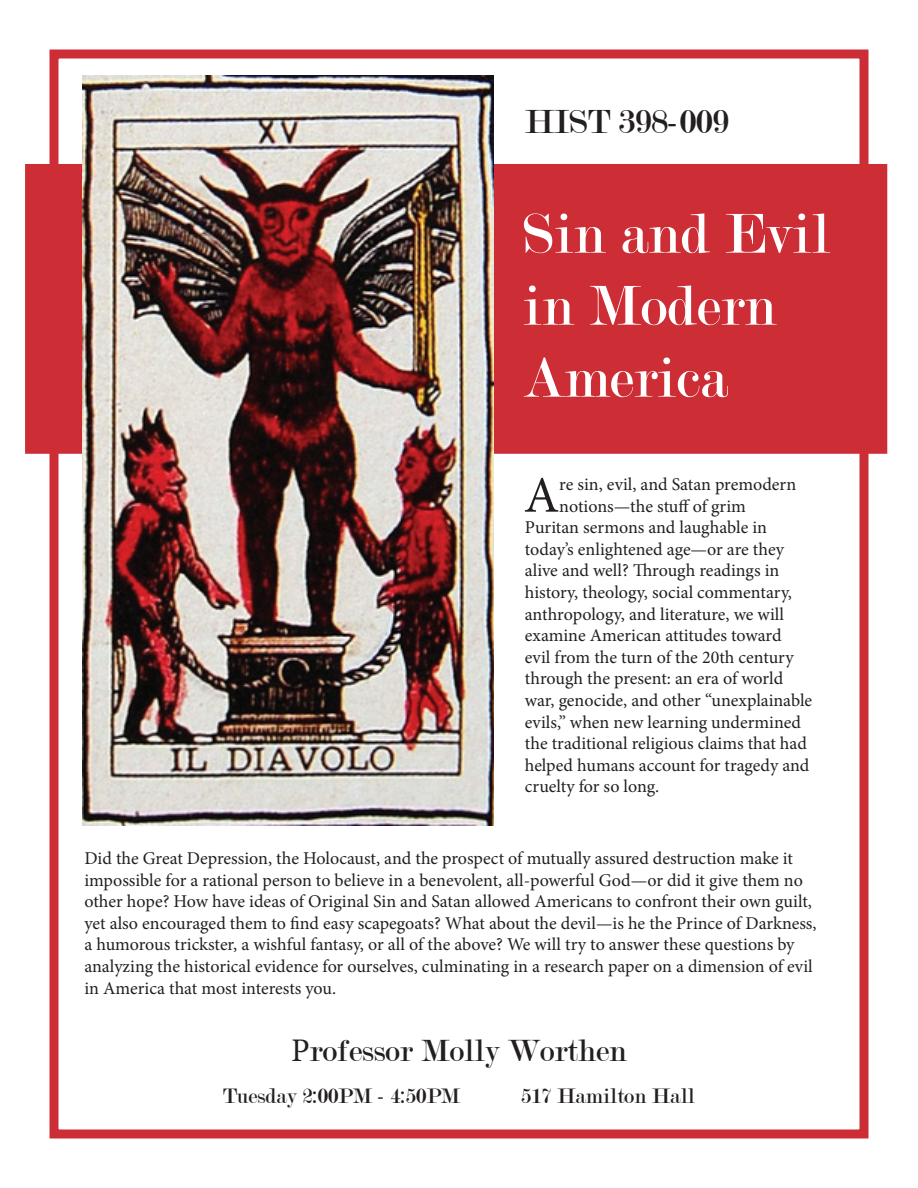
<style>
.page{position:relative;width:918px;height:1188px;background:#fff}
.page>*{position:absolute;margin:0;border:0;box-sizing:border-box;transform-origin:0 0}
.t1{font:60px/72px "Modern";color:#fff}
.t2{font:51.3px "Minion Pro";color:#231f20}
.t3{font:36px "Modern";color:#231f20}
.t4{font:33px "Modern";color:#231f20}
.t5{font:22.5px "Modern";color:#231f20}
.t6{font:18px/21.6px "Minion Pro";color:#231f20}
.s1{font-family:"Minion Pro"}
</style>
<div class="page">
<div style="left:25px;top:164px;width:862px;height:290px;background:#cd2d35"></div>
<div style="left:50px;top:50px;width:818px;height:1088px;border:9px solid #cd2d35"></div>
<img style="left:82px;top:76px;width:411px;height:750px">
<h3 class="t3" style="left:525px;top:104px;width:205px">HIST 398-009</h3>
<h1 class="t1" style="left:523px;top:198px;width:309px">Sin and Evil in Modern<br>America</h1>
<h2 class="t2" style="left:524px;top:461px;width:37px">A</h2>
<p class="t6" style="left:559px;top:474px;width:238px">re sin, evil, and Satan premodern</p>
<p class="t6" style="left:559px;top:495px;width:188px">notions—the stuff of grim</p>
<p class="t6" style="left:525px;top:517px;width:244px">Puritan sermons and laughable in</p>
<p class="t6" style="left:525px;top:538px;width:261px">today’s enlightened age—or are they</p>
<p class="t6" style="left:525px;top:560px;width:256px">alive and well? Through readings in</p>
<p class="t6" style="left:525px;top:582px;width:269px">history, theology, social commentary,</p>
<p class="t6" style="left:525px;top:603px;width:261px">anthropology, and literature, we will</p>
<p class="t6" style="left:525px;top:625px;width:258px">examine American attitudes toward</p>
<p class="t6" style="left:525px;top:646px;width:270px">evil from the turn of the 20th century</p>
<p class="t6" style="left:525px;top:668px;width:260px">through the present: an era of world</p>
<p class="t6" style="left:525px;top:690px;width:289px">war, genocide, and other “unexplainable</p>
<p class="t6" style="left:525px;top:711px;width:278px">evils,” when new learning undermined</p>
<p class="t6" style="left:525px;top:733px;width:284px">the traditional religious claims that had</p>
<p class="t6" style="left:525px;top:754px;width:286px">helped humans account for tragedy and</p>
<p class="t6" style="left:525px;top:776px;width:136px">cruelty for so long.</p>
<p class="t6" style="left:84px;top:847px;width:734px">Did the Great Depression, the Holocaust, and the prospect of mutually assured destruction make it impossible for a rational person to believe in a benevolent, all-powerful God—or did it give them no other hope? How have ideas of Original Sin and Satan allowed Americans to confront their own guilt, yet also encouraged them to find easy scapegoats? What about the devil—is he the Prince of Darkness, a humorous trickster, a wishful fantasy, or all of the above? We will try to answer these questions by analyzing the historical evidence for ourselves, culminating in a research paper on a dimension of evil in America that most interests you.</p>
<h3 class="t4" style="left:291px;top:1035px;width:337px"><span class="s1">P</span>rofessor Molly Worthen</h3>
<p class="t5" style="left:223px;top:1085px;width:239px">Tuesday 2:00PM - 4:50PM</p>
<p class="t5" style="left:521px;top:1085px;width:175px">517 Hamilton Hall</p>
</div>
